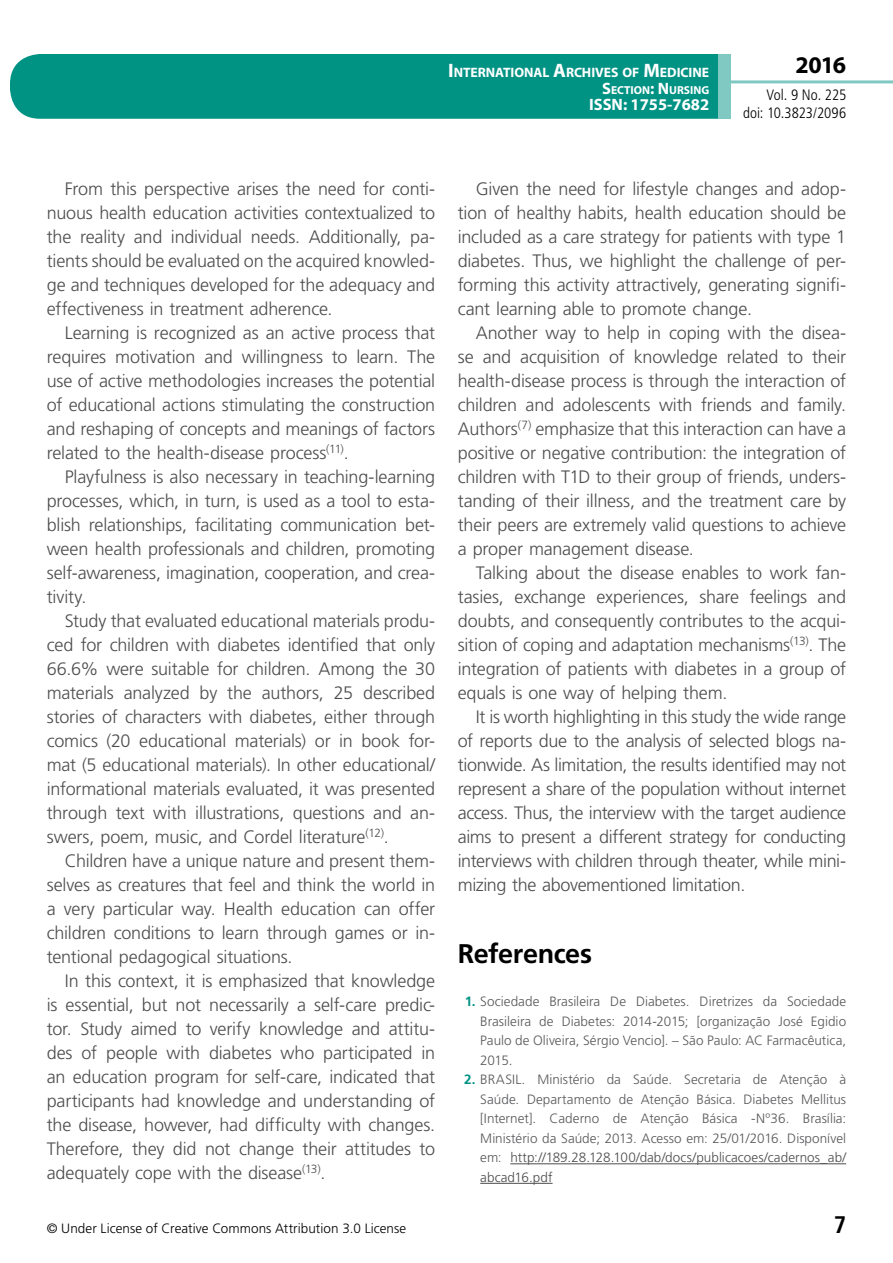
<style>
.page{position:relative;width:893px;height:1263px;background:#fff}
.page>*{position:absolute;margin:0;border:0;box-sizing:border-box;transform-origin:0 0}
.t1{font:700 27px "Frutiger LT Std";letter-spacing:-.015em;color:#000}
.t2{font:700 24px "Myriad Pro";color:#000}
.t3{font:700 condensed 24px "Frutiger LT Std";color:#000}
.t4{font:300 18px/24px "Frutiger LT Std";letter-spacing:-.01em;color:#4d4d4f;text-align:justify}
.t5{font:700 16.5px "Myriad Pro";color:#fff}
.t6{font:300 condensed 15px/18px "Frutiger LT Std";color:#000;text-align:right}
.t7{font:700 13.65px "Myriad Pro";letter-spacing:-.005em;color:#fff}
.t8{font:300 13.5px/19.5px "Frutiger LT Std";letter-spacing:.005em;color:#58595b;text-align:justify}
.t9{font:300 13.5px "Frutiger LT Std";letter-spacing:.005em;color:#000}
.t10{font:700 11.55px "Myriad Pro";color:#fff}
.s1{font-size:19.5px}
.s2{font-size:16.5px}
.s3{font-weight:700;color:#009384}
.s4{color:#4d4d4f}
</style>
<div class="page">
<div style="left:10px;top:54px;width:775px;height:65px;background:#009384;border-radius:30px"></div>
<div style="left:732px;top:0;width:161px;height:157px;background:#fff"></div>
<hr style="left:730px;top:80px;width:163px;height:3px;background:#80c9c2">
<div style="left:718px;top:54px;width:13px;height:65px;background:#80c9c2"></div>
<hr style="left:510px;top:1163px;width:336px;height:1px;background:#4d4d4f">
<hr style="left:480px;top:1183px;width:73px;height:1px;background:#4d4d4f">
<p class="t7" style="left:448px;top:64px;width:263px"><span class="s1">I</span>NTERNATIONAL <span class="s1">A</span>RCHIVES OF <span class="s1">M</span>EDICINE</p>
<p class="t10" style="left:602px;top:82px;width:109px"><span class="s2">S</span>ECTION<span class="s2">: N</span> URSING</p>
<p class="t5" style="left:589px;top:94px;width:122px">ISSN: 1755-7682</p>
<h2 class="t2" style="left:795px;top:49px;width:52px">2016</h2>
<p class="t6" style="left:743px;top:86px;width:104px">Vol. 9 No. 225 doi: 10.3823/2096</p>
<p class="t4" style="left:47px;top:177px;width:390px;text-indent:18px">From this perspective arises the need for conti&shy;nuous health education activities contextualized to the reality and individual needs. Additionally, pa&shy;tients should be evaluated on the acquired knowled&shy;ge and techniques developed for the adequacy and effectiveness in treatment adherence.</p>
<p class="t4" style="left:47px;top:321px;width:390px;text-indent:18px">Learning is recognized as an active process that requires motivation and willingness to learn. The use of active methodologies increases the potential of educational actions stimulating the construction and reshaping of concepts and meanings of factors related to the health-disease process<sup>(11)</sup>.</p>
<p class="t4" style="left:47px;top:465px;width:390px;text-indent:18px">Playfulness is also necessary in teaching-learning processes, which, in turn, is used as a tool to esta&shy;blish relationships, facilitating communication bet&shy;ween health professionals and children, promoting self-awareness, imagination, cooperation, and crea&shy;tivity.</p>
<p class="t4" style="left:47px;top:609px;width:390px;text-indent:18px">Study that evaluated educational materials produ&shy;ced for children with diabetes identified that only 66.6% were suitable for children. Among the 30 materials analyzed by the authors, 25 described stories of characters with diabetes, either through comics (20 educational materials) or in book for&shy;mat (5 educational materials). In other educational/ informational materials evaluated, it was presented through text with illustrations, questions and an&shy;swers, poem, music, and Cordel literature<sup>(12)</sup>.</p>
<p class="t4" style="left:47px;top:849px;width:390px;text-indent:18px">Children have a unique nature and present them&shy;selves as creatures that feel and think the world in a very particular way. Health education can offer children conditions to learn through games or in&shy;tentional pedagogical situations.</p>
<p class="t4" style="left:47px;top:969px;width:390px;text-indent:18px">In this context, it is emphasized that knowledge is essential, but not necessarily a self-care predic&shy;tor. Study aimed to verify knowledge and attitu&shy;des of people with diabetes who participated in an education program for self-care, indicated that participants had knowledge and understanding of the disease, however, had difficulty with changes.<br>Therefore, they did not change their attitudes to adequately cope with the disease<sup>(13)</sup>.</p>
<p class="t4" style="left:458px;top:177px;width:390px;text-indent:18px">Given the need for lifestyle changes and adop&shy;tion of healthy habits, health education should be included as a care strategy for patients with type 1 diabetes. Thus, we highlight the challenge of per&shy;forming this activity attractively, generating signifi&shy;cant learning able to promote change.</p>
<p class="t4" style="left:458px;top:321px;width:390px;text-indent:18px">Another way to help in coping with the disea&shy;se and acquisition of knowledge related to their health-disease process is through the interaction of children and adolescents with friends and family.<br>Authors<sup>(7)</sup> emphasize that this interaction can have a positive or negative contribution: the integration of children with T1D to their group of friends, unders&shy;tanding of their illness, and the treatment care by their peers are extremely valid questions to achieve a proper management disease.</p>
<p class="t4" style="left:458px;top:561px;width:390px;text-indent:18px">Talking about the disease enables to work fan&shy;tasies, exchange experiences, share feelings and doubts, and consequently contributes to the acqui&shy;sition of coping and adaptation mechanisms<sup>(13)</sup>. The integration of patients with diabetes in a group of equals is one way of helping them.</p>
<p class="t4" style="left:458px;top:705px;width:390px;text-indent:18px">It is worth highlighting in this study the wide range of reports due to the analysis of selected blogs na&shy;tionwide. As limitation, the results identified may not represent a share of the population without internet access. Thus, the interview with the target audience aims to present a different strategy for conducting interviews with children through theater, while mini&shy;mizing the abovementioned limitation.</p>
<h1 class="t1" style="left:458px;top:938px;width:136px">References</h1>
<p class="t8" style="left:480px;top:992px;width:367px;text-indent:-16px"><span class="s3">1.</span> Sociedade Brasileira De Diabetes. Diretrizes da Sociedade Brasileira de Diabetes: 2014-2015; [organização José Egidio Paulo de Oliveira, Sérgio Vencio]. – São Paulo: AC Farmacêutica, 2015.</p>
<p class="t8" style="left:480px;top:1070px;width:367px;text-indent:-16px"><span class="s3">2.</span> BRASIL. Ministério da Saúde. Secretaria de Atenção à Saúde. Departamento de Atenção Básica. Diabetes Mellitus [Internet]. Caderno de Atenção Básica -Nº36. Brasília:<br>Ministério da Saúde; 2013. Acesso em: 25/01/2016. Disponível em: <span class="s4">http://189.28.128.100/dab/docs/publicacoes/cadernos_ab/ abcad16.pdf</span></p>
<p class="t9" style="left:47px;top:1220px;width:361px">© Under License of Creative Commons Attribution 3.0 License</p>
<h2 class="t3" style="left:834px;top:1210px;width:14px">7</h2>
</div>
